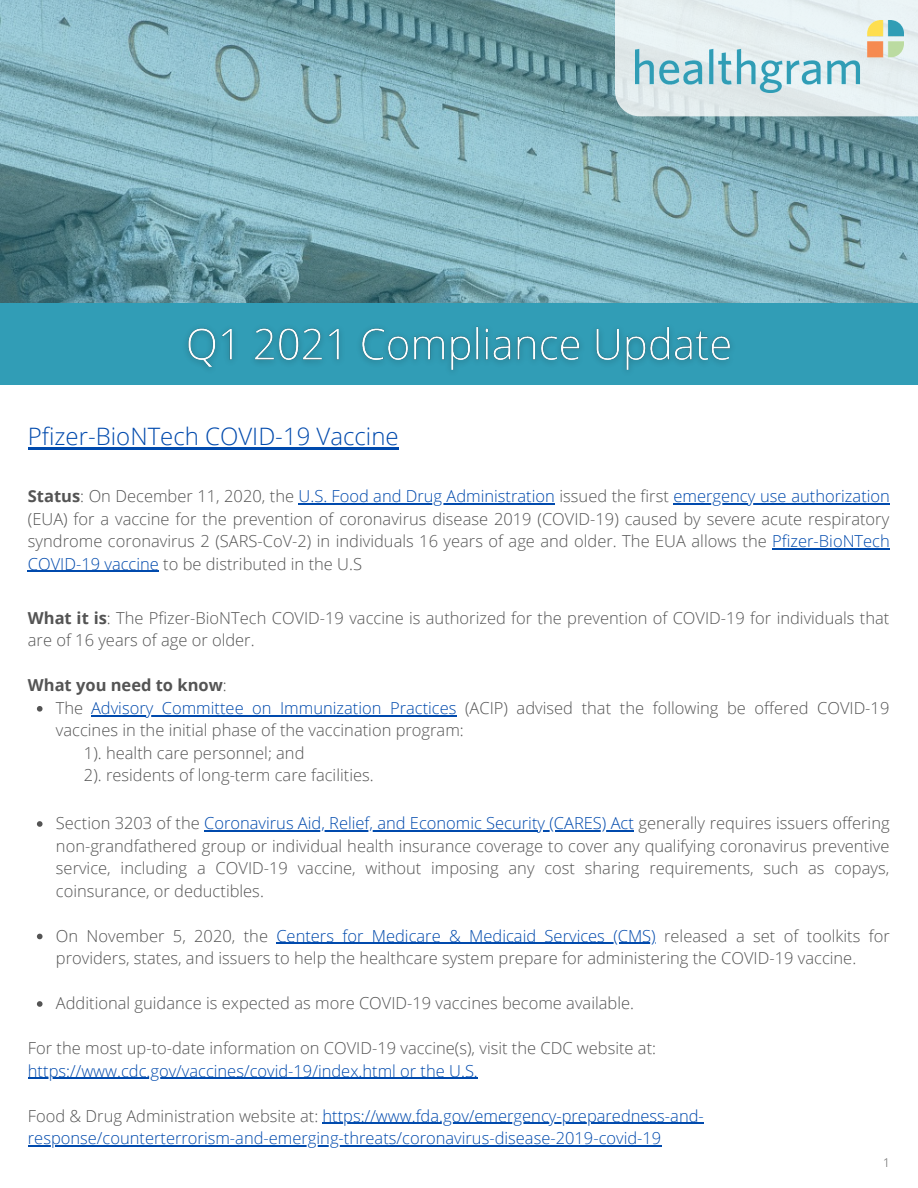
<style>
.page{position:relative;width:918px;height:1188px;background:#fff}
.page>*{position:absolute;margin:0;border:0;box-sizing:border-box;transform-origin:0 0}
.t1{font:300 24px "Open Sans";color:#004aad}
.t2{font:300 16.5px/22.5px "Open Sans";color:#545454}
.t3{font:300 16.5px/22.5px "Open Sans";color:#004aad}
.t4{font:700 16.5px "Open Sans";color:#545454}
.t5{font:300 12px "Open Sans";color:#545454}
.s1{font-weight:700}
.s2{color:#004aad}
.s3{font-weight:300}
.s4{color:#545454}
</style>
<div class="page">
<svg style="left:0;top:0;width:918px;height:303px;background:#7caab4"></svg>
<svg style="left:615px;top:0;width:303px;height:116px;background:#e2ebed"></svg>
<img style="left:636px;top:20px;width:268px;height:72px">
<div style="left:0;top:303px;width:918px;height:82px;background:#319db6"></div>
<img style="left:187px;top:326px;width:544px;height:44px">
<hr style="left:28px;top:448px;width:371px;height:2px;background:#004aad">
<hr style="left:299px;top:503px;width:256px;height:1px;background:#004aad">
<hr style="left:673px;top:503px;width:217px;height:1px;background:#004aad">
<hr style="left:772px;top:548px;width:118px;height:1px;background:#004aad">
<hr style="left:28px;top:571px;width:131px;height:1px;background:#004aad">
<svg style="left:37px;top:706px;width:6px;height:6px"></svg>
<hr style="left:91px;top:715px;width:365px;height:1px;background:#004aad">
<svg style="left:37px;top:821px;width:6px;height:6px"></svg>
<hr style="left:204px;top:830px;width:430px;height:1px;background:#004aad">
<svg style="left:37px;top:934px;width:6px;height:5px"></svg>
<hr style="left:276px;top:943px;width:380px;height:1px;background:#004aad">
<svg style="left:37px;top:1001px;width:6px;height:6px"></svg>
<hr style="left:28px;top:1078px;width:450px;height:1px;background:#004aad">
<hr style="left:323px;top:1123px;width:381px;height:1px;background:#004aad">
<hr style="left:28px;top:1145px;width:633px;height:1px;background:#004aad">
<p class="t1" style="left:28px;top:420px;width:372px">Pfizer-BioNTech COVID-19 Vaccine</p>
<p class="t2" style="left:28px;top:485px;width:864px;text-align:justify"><span class="s1">Status</span>: On December 11, 2020, the <span class="s2">U.S. Food and Drug Administration</span> issued the first <span class="s2">emergency use authorization </span>(EUA) for a vaccine for the prevention of coronavirus disease 2019 (COVID-19) caused by severe acute respiratory syndrome coronavirus 2 (SARS-CoV-2) in individuals 16 years of age and older. The EUA allows the <span class="s2">Pfizer-BioNTech COVID-19 vaccine</span> to be distributed in the U.S</p>
<p class="t2" style="left:28px;top:606px;width:863px"><span class="s1">What it is</span>: The Pfizer-BioNTech COVID-19 vaccine is authorized for the prevention of COVID-19 for individuals that are of 16 years of age or older.</p>
<p class="t4" style="left:28px;top:674px;width:200px">What you need to know<span class="s3">:</span></p>
<p class="t2" style="left:56px;top:696px;width:835px">The <span class="s2">Advisory Committee on Immunization Practices</span> (ACIP) advised that the following be offered COVID-19 vaccines in the initial phase of the vaccination program:</p>
<p class="t2" style="left:84px;top:741px;width:222px">1). health care personnel; and</p>
<p class="t2" style="left:84px;top:764px;width:291px">2). residents of long-term care facilities.</p>
<p class="t2" style="left:56px;top:811px;width:835px;text-align:justify">Section 3203 of the <span class="s2">Coronavirus Aid, Relief, and Economic Security (CARES) Act</span> generally requires issuers offering non-grandfathered group or individual health insurance coverage to cover any qualifying coronavirus preventive service, including a COVID-19 vaccine, without imposing any cost sharing requirements, such as copays, coinsurance, or deductibles.</p>
<p class="t2" style="left:56px;top:924px;width:835px">On November 5, 2020, the <span class="s2">Centers for Medicare &amp; Medicaid Services (CMS)</span> released a set of toolkits for providers, states, and issuers to help the healthcare system prepare for administering the COVID-19 vaccine.</p>
<p class="t2" style="left:56px;top:991px;width:580px">Additional guidance is expected as more COVID-19 vaccines become available.</p>
<p class="t2" style="left:28px;top:1036px;width:630px">For the most up-to-date information on COVID-19 vaccine(s), visit the CDC website at: <span class="s2">https://www.cdc.gov/vaccines/covid-19/index.html or the U.S.</span></p>
<p class="t3" style="left:28px;top:1104px;width:677px"><span class="s4">Food &amp; Drug Administration website at:</span> https://www.fda.gov/emergency-preparedness-and&shy;response/counterterrorism-and-emerging-threats/coronavirus-disease-2019-covid-19</p>
<p class="t5" style="left:883px;top:1154px;width:8px">1</p>
</div>
